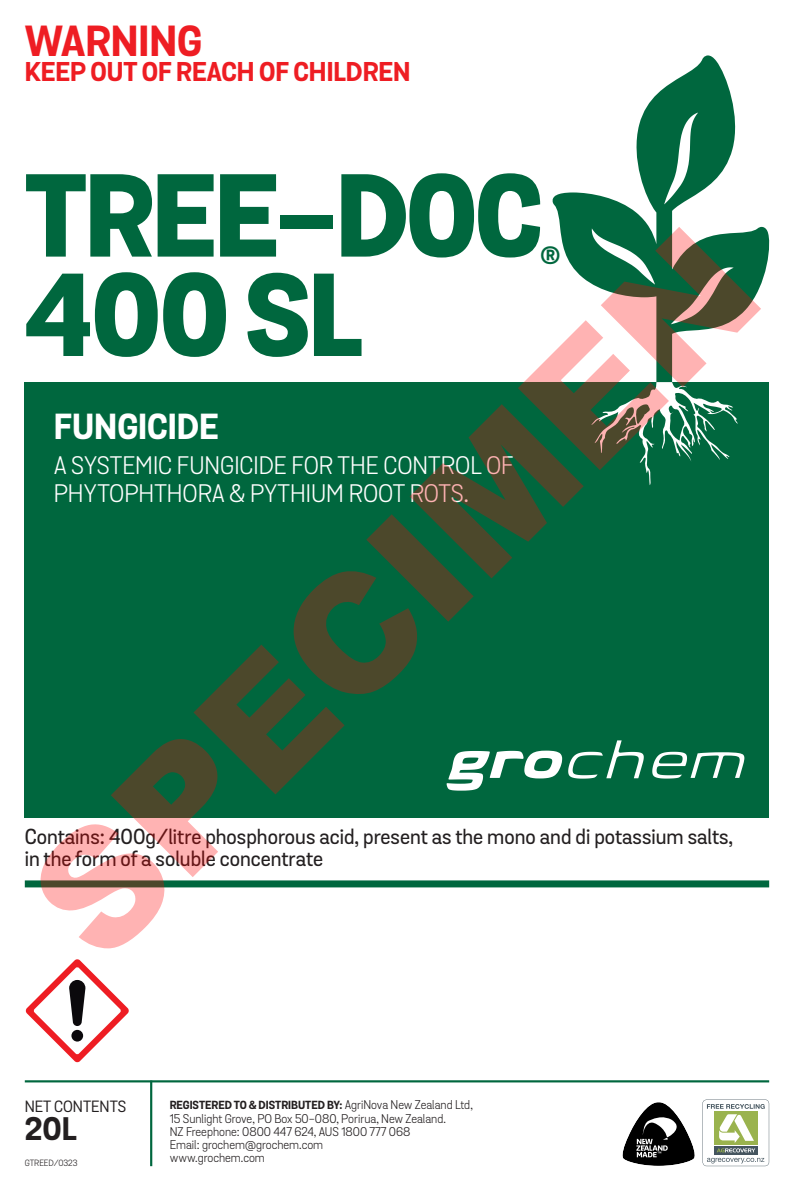
<style>
.page{position:relative;width:794px;height:1191px;background:#fff}
.page>*{position:absolute;margin:0;border:0;box-sizing:border-box;transform-origin:0 0}
.t1{font:900 161.88px "Arial";color:rgb(255 0 0/.3)}
.t2{font:800 113.75px "Grota Sans";letter-spacing:-.02em;color:#00673e}
.t3{font:700 42px "Grota Sans";color:#ee1d23}
.t4{font:700 35px "Grota Sans";color:#fff}
.t5{font:700 31.5px "Grota Sans";color:#231f20}
.t6{font:700 30.62px "Grota Sans";color:#00673e}
.t7{font:700 26.25px "Grota Sans";color:#ee1d23}
.t8{font:24.5px/28px "Grota Sans";color:#fff}
.t9{font:500 21px/21.9px "Grota Sans";color:#231f20}
.t10{font:15.75px "Grota Sans";color:#231f20}
.t11{font:12.25px/13.1px "Grota Sans";color:#231f20}
.t12{font:700 11.38px "Grota Sans";color:#231f20}
.t13{font:8.75px "Grota Sans";color:#231f20}
.t14{font:6.48px "Myriad Pro";color:#fff}
.s1{font-weight:400;font-size:12.25px}
</style>
<div class="page">
<div style="left:25px;top:382px;width:744px;height:435px;background:#00673e"></div>
<div style="left:25px;top:880px;width:744px;height:7px;background:#00673e"></div>
<svg style="left:702px;top:1099px;width:67px;height:67px"></svg>
<svg style="left:622px;top:1102px;width:73px;height:64px"></svg>
<hr style="left:25px;top:1080px;width:744px;height:2px;background:#00673e">
<hr style="left:150px;top:1080px;width:2px;height:86px;background:#00673e">
<svg style="left:552px;top:55px;width:218px;height:327px"></svg>
<svg style="left:591px;top:382px;width:147px;height:103px"></svg>
<svg style="left:25px;top:959px;width:104px;height:103px"></svg>
<div style="left:71px;top:1029px;width:12px;height:12px;background:#0b090c;border-radius:50%"></div>
<svg style="left:446px;top:750px;width:116px;height:40px"></svg>
<svg style="left:652px;top:752px;width:92px;height:26px"></svg>
<svg style="left:568px;top:740px;width:76px;height:38px"></svg>
<h3 class="t3" style="left:25px;top:16px;width:179px">WARNING</h3>
<h3 class="t7" style="left:25px;top:55px;width:387px">KEEP OUT OF REACH OF CHILDREN</h3>
<h2 class="t2" style="left:25px;top:145px;width:519px">TREE-DOC</h2>
<h1 class="t1" style="left:-22px;top:844px;width:946px;rotate:-45deg">SPECIMEN</h1>
<h3 class="t6" style="left:540px;top:237px;width:22px">®</h3>
<h2 class="t2" style="left:25px;top:245px;width:339px">400 SL</h2>
<h3 class="t4" style="left:54px;top:405px;width:166px">FUNGICIDE</h3>
<h3 class="t8" style="left:54px;top:451px;width:461px">A SYSTEMIC FUNGICIDE FOR THE CONTROL OF<br>PHYTOPHTHORA &amp; PYTHIUM ROOT ROTS.</h3>
<h3 class="t9" style="left:25px;top:827px;width:710px">Contains: 400g/litre phosphorous acid, present as the mono and di potassium salts, in the form of a soluble concentrate</h3>
<p class="t10" style="left:25px;top:1096px;width:103px">NET CONTENTS</p>
<h3 class="t5" style="left:25px;top:1109px;width:53px">20L</h3>
<p class="t12" style="left:170px;top:1098px;width:304px">REGISTERED TO &amp; DISTRIBUTED BY: <span class="s1">AgriNova New Zealand Ltd,</span></p>
<p class="t11" style="left:170px;top:1111px;width:278px">15 Sunlight Grove, PO Box 50-080, Porirua, New Zealand.<br>NZ Freephone: 0800 447 624, AUS 1800 777 068<br>Email: grochem@grochem.com</p>
<p class="t13" style="left:25px;top:1157px;width:54px">GTREED/0323</p>
<p class="t11" style="left:170px;top:1151px;width:97px">www.grochem.com</p>
<p class="t14" style="left:657px;top:1150px;width:6px">™</p>
</div>
